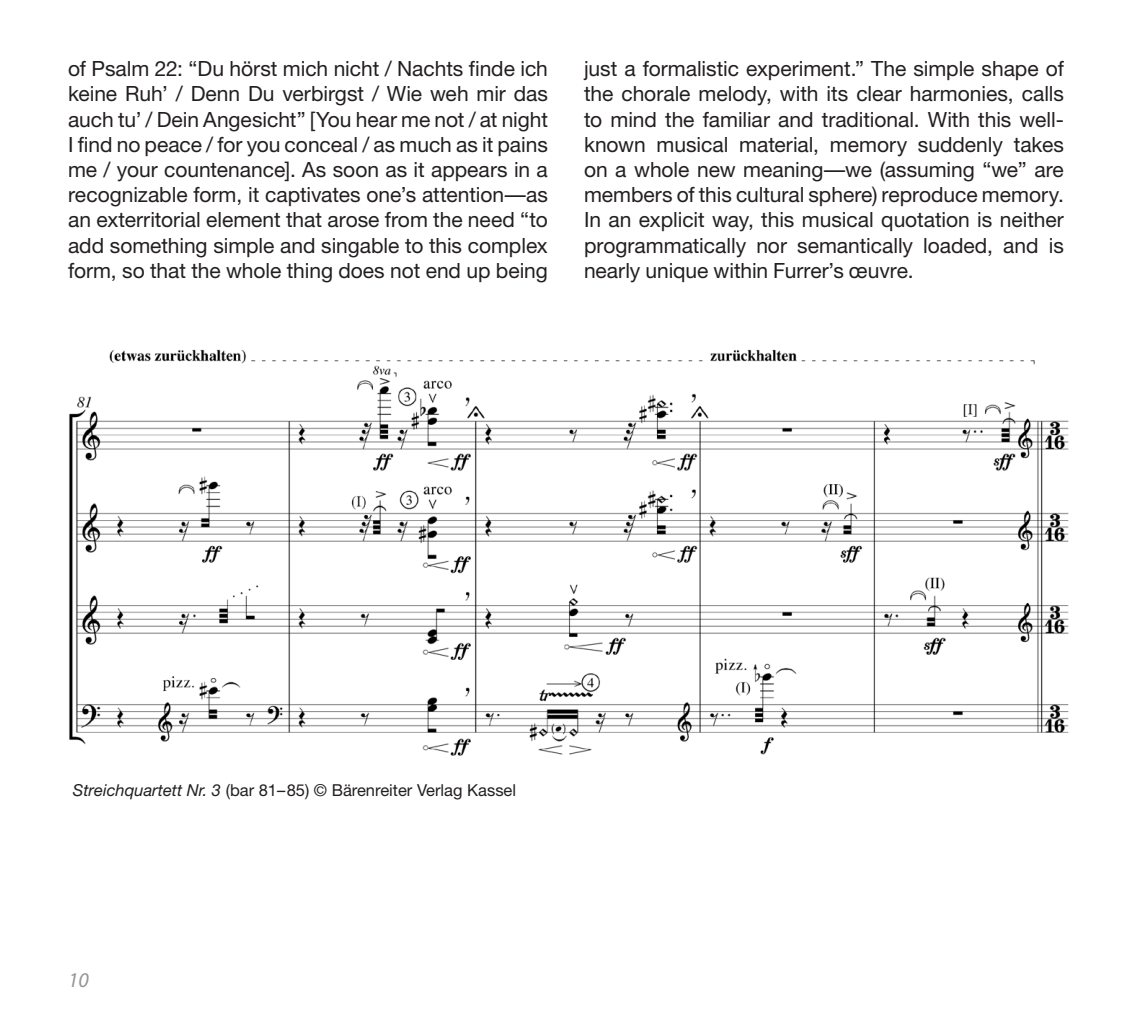
<style>
.page{position:relative;width:1132px;height:1021px;background:#fff}
.page>*{position:absolute;margin:0;border:0;box-sizing:border-box;transform-origin:0 0}
.t1{font:21px/25.2px "Helvetica Neue";letter-spacing:-.005em;color:#231f20;text-align:justify}
.t2{font:italic 21px "Myriad";color:#939598}
.t3{font:16.5px "Helvetica Neue";color:#231f20}
.s1{font-style:italic}
</style>
<div class="page">
<img style="left:69px;top:349px;width:1000px;height:407px">
<p class="t1" style="left:68px;top:56px;width:481px">of Psalm 22: “Du hörst mich nicht / Nachts finde ich keine Ruh’ / Denn Du verbirgst / Wie weh mir das auch tu’ / Dein Angesicht” [You hear me not / at night I find no peace / for you conceal / as much as it pains me / your countenance]. As soon as it appears in a recognizable form, it captivates one’s attention—as an exterritorial element that arose from the need “to add something simple and singable to this complex form, so that the whole thing does not end up being</p>
<p class="t1" style="left:584px;top:56px;width:481px">just a formalistic experiment.” The simple shape of the chorale melody, with its clear harmonies, calls to mind the familiar and traditional. With this well&shy;known musical material, memory suddenly takes on a whole new meaning—we (assuming “we” are members of this cultural sphere) reproduce memory.<br>In an explicit way, this musical quotation is neither programmatically nor semantically loaded, and is nearly unique within Furrer’s œuvre.</p>
<p class="t3" style="left:73px;top:780px;width:445px"><span class="s1">Streichquartett Nr. 3</span> (bar 81–85) © Bärenreiter Verlag Kassel</p>
<p class="t2" style="left:68px;top:969px;width:22px">10</p>
</div>
